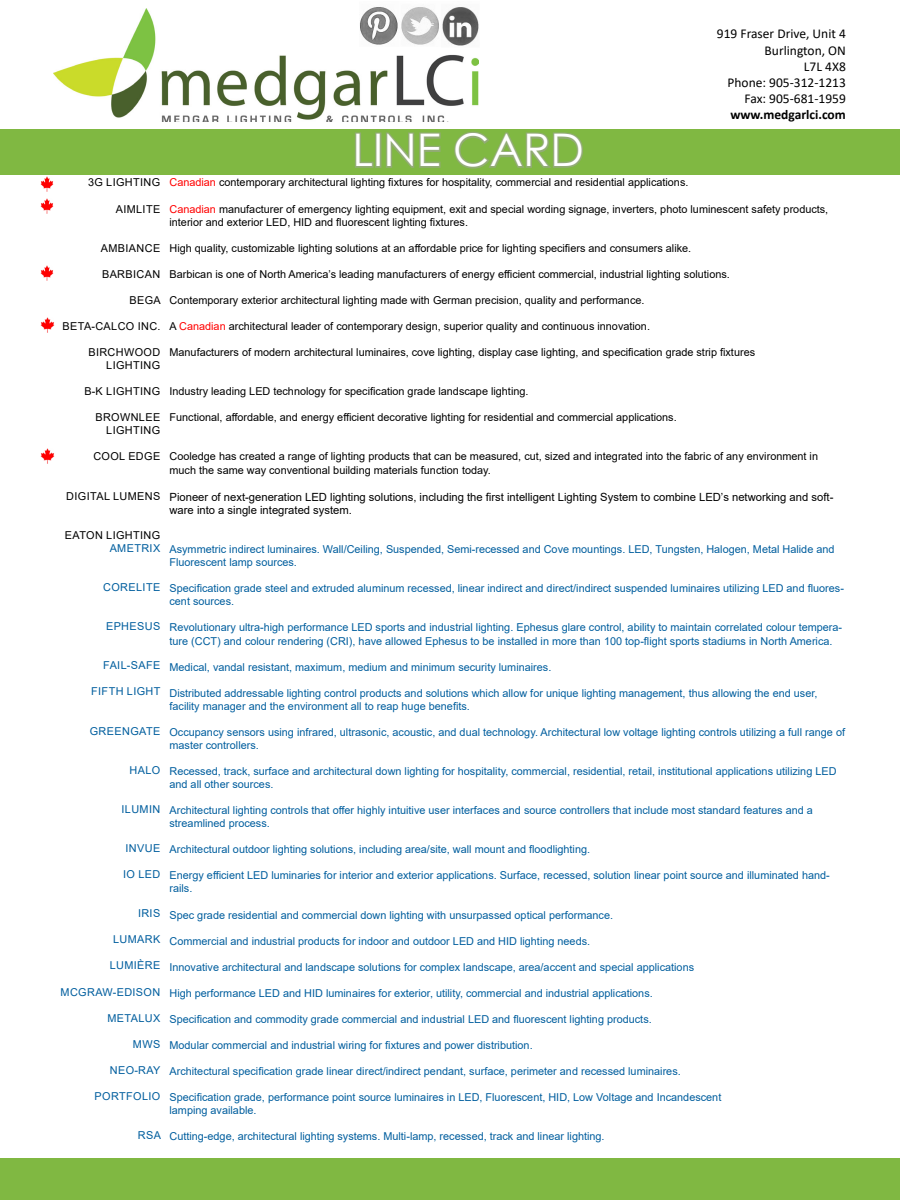
<style>
.page{position:relative;width:900px;height:1200px;background:#fff}
.page>*{position:absolute;margin:0;border:0;box-sizing:border-box;transform-origin:0 0}
.t1{font:45px "Century Gothic";color:#fff}
.t2{font:13.5px/16.2px "Calibri";color:#000;text-align:right}
.t3{font:700 13.5px "Calibri";color:#000}
.t4{font:11.25px/13.5px "Arial";color:#000}
.t5{font:10.8px/13px "Arial";color:#005e9e}
.t6{font:10.8px/13px "Arial";color:#000}
.t7{font:10.8px/13px "Arial";color:#000101}
.t8{font:10.8px/13px "Arial";letter-spacing:.035em;color:#000;text-align:right}
.t9{font:10.8px "Arial";letter-spacing:.035em;color:#005e9e}
.s1{color:#f00}
</style>
<div class="page">
<div style="left:0;top:1159px;width:900px;height:41px;background:#80b842"></div>
<img style="left:40px;top:318px;width:14px;height:15px">
<div style="left:0;top:129px;width:900px;height:46px;background:#80b842"></div>
<img style="left:54px;top:8px;width:424px;height:114px">
<img style="left:360px;top:7px;width:119px;height:40px">
<svg style="left:355px;top:132px;width:19px;height:36px"></svg>
<div style="left:375px;top:132px;width:6px;height:36px;border:3px solid #92ab75"></div>
<svg style="left:386px;top:132px;width:55px;height:36px"></svg>
<svg style="left:454px;top:131px;width:129px;height:38px"></svg>
<img style="left:40px;top:177px;width:14px;height:15px">
<img style="left:40px;top:199px;width:14px;height:15px">
<img style="left:40px;top:266px;width:14px;height:15px">
<img style="left:40px;top:448px;width:14px;height:15px">
<p class="t8" style="left:88px;top:176px;width:74px">3G LIGHTING</p>
<p class="t8" style="left:116px;top:202px;width:46px">AIMLITE</p>
<p class="t8" style="left:101px;top:241px;width:61px">AMBIANCE</p>
<p class="t8" style="left:102px;top:267px;width:60px">BARBICAN</p>
<p class="t6" style="left:130px;top:293px;width:33px">BEGA</p>
<p class="t8" style="left:63px;top:320px;width:99px">BETA-CALCO INC.</p>
<p class="t8" style="left:88px;top:346px;width:73px">BIRCHWOOD<br>LIGHTING</p>
<p class="t8" style="left:84px;top:385px;width:77px">B-K LIGHTING</p>
<p class="t8" style="left:95px;top:411px;width:66px">BROWNLEE<br>LIGHTING</p>
<p class="t8" style="left:93px;top:450px;width:68px">COOL EDGE</p>
<p class="t8" style="left:66px;top:489px;width:96px">DIGITAL LUMENS</p>
<p class="t8" style="left:65px;top:528px;width:97px">EATON LIGHTING</p>
<p class="t9" style="left:110px;top:541px;width:52px">AMETRIX</p>
<p class="t9" style="left:103px;top:580px;width:59px">CORELITE</p>
<p class="t9" style="left:106px;top:619px;width:56px">EPHESUS</p>
<p class="t9" style="left:103px;top:658px;width:59px">FAIL-SAFE</p>
<p class="t9" style="left:91px;top:684px;width:71px">FIFTH LIGHT</p>
<p class="t9" style="left:90px;top:723px;width:72px">GREENGATE</p>
<p class="t5" style="left:130px;top:763px;width:32px">HALO</p>
<p class="t5" style="left:122px;top:802px;width:40px">ILUMIN</p>
<p class="t5" style="left:126px;top:842px;width:36px">INVUE</p>
<p class="t5" style="left:123px;top:868px;width:39px">IO LED</p>
<p class="t5" style="left:138px;top:907px;width:24px">IRIS</p>
<p class="t5" style="left:113px;top:933px;width:49px">LUMARK</p>
<p class="t9" style="left:110px;top:958px;width:52px">LUMIÈRE</p>
<p class="t9" style="left:61px;top:984px;width:101px">MCGRAW-EDISON</p>
<p class="t9" style="left:107px;top:1010px;width:54px">METALUX</p>
<p class="t5" style="left:133px;top:1037px;width:29px">MWS</p>
<p class="t5" style="left:110px;top:1063px;width:52px">NEO-RAY</p>
<p class="t9" style="left:95px;top:1089px;width:67px">PORTFOLIO</p>
<p class="t5" style="left:138px;top:1129px;width:25px">RSA</p>
<h1 class="t1" style="left:352px;top:119px;width:233px">LINE CARD</h1>
<p class="t2" style="left:717px;top:26px;width:130px">919 Fraser Drive, Unit 4<br>Burlington, ON<br>L7L 4X8<br>Phone: 905-312-1213<br>Fax: 905-681-1959</p>
<p class="t3" style="left:730px;top:105px;width:117px">www.medgarlci.com</p>
<p class="t6" style="left:170px;top:176px;width:521px"><span class="s1">Canadian</span> contemporary architectural lighting fixtures for hospitality, commercial and residential applications.</p>
<p class="t6" style="left:170px;top:202px;width:660px"><span class="s1">Canadian</span> manufacturer of emergency lighting equipment, exit and special wording signage, inverters, photo luminescent safety products, interior and exterior LED, HID and fluorescent lighting fixtures.</p>
<p class="t6" style="left:170px;top:241px;width:523px">High quality, customizable lighting solutions at an affordable price for lighting specifiers and consumers alike.</p>
<p class="t6" style="left:170px;top:267px;width:562px">Barbican is one of North America’s leading manufacturers of energy efficient commercial, industrial lighting solutions.</p>
<p class="t6" style="left:170px;top:293px;width:477px">Contemporary exterior architectural lighting made with German precision, quality and performance.</p>
<p class="t6" style="left:170px;top:320px;width:482px">A <span class="s1">Canadian</span> architectural leader of contemporary design, superior quality and continuous innovation.</p>
<p class="t7" style="left:170px;top:346px;width:587px">Manufacturers of modern architectural luminaires, cove lighting, display case lighting, and specification grade strip fixtures</p>
<p class="t7" style="left:170px;top:385px;width:361px">Industry leading LED technology for specification grade landscape lighting.</p>
<p class="t7" style="left:170px;top:411px;width:509px">Functional, affordable, and energy efficient decorative lighting for residential and commercial applications.</p>
<p class="t7" style="left:170px;top:450px;width:650px">Cooledge has created a range of lighting products that can be measured, cut, sized and integrated into the fabric of any environment in much the same way conventional building materials function today.</p>
<p class="t4" style="left:170px;top:490px;width:665px">Pioneer of next-generation LED lighting solutions, including the first intelligent Lighting System to combine LED’s networking and soft&shy;ware into a single integrated system.</p>
<p class="t5" style="left:170px;top:543px;width:667px">Asymmetric indirect luminaires. Wall/Ceiling, Suspended, Semi-recessed and Cove mountings. LED, Tungsten, Halogen, Metal Halide and<br>Fluorescent lamp sources.</p>
<p class="t5" style="left:170px;top:582px;width:676px">Specification grade steel and extruded aluminum recessed, linear indirect and direct/indirect suspended luminaires utilizing LED and fluores&shy;cent sources.</p>
<p class="t5" style="left:170px;top:621px;width:674px">Revolutionary ultra-high performance LED sports and industrial lighting. Ephesus glare control, ability to maintain correlated colour tempera&shy;ture (CCT) and colour rendering (CRI), have allowed Ephesus to be installed in more than 100 top-flight sports stadiums in North America.</p>
<p class="t5" style="left:170px;top:660px;width:383px">Medical, vandal resistant, maximum, medium and minimum security luminaires.</p>
<p class="t5" style="left:170px;top:686px;width:650px">Distributed addressable lighting control products and solutions which allow for unique lighting management, thus allowing the end user, facility manager and the environment all to reap huge benefits.</p>
<p class="t5" style="left:170px;top:725px;width:677px">Occupancy sensors using infrared, ultrasonic, acoustic, and dual technology. Architectural low voltage lighting controls utilizing a full range of master controllers.</p>
<p class="t5" style="left:170px;top:765px;width:669px">Recessed, track, surface and architectural down lighting for hospitality, commercial, residential, retail, institutional applications utilizing LED and all other sources.</p>
<p class="t5" style="left:170px;top:804px;width:645px">Architectural lighting controls that offer highly intuitive user interfaces and source controllers that include most standard features and a streamlined process.</p>
<p class="t5" style="left:170px;top:843px;width:422px">Architectural outdoor lighting solutions, including area/site, wall mount and floodlighting.</p>
<p class="t5" style="left:170px;top:869px;width:662px">Energy efficient LED luminaries for interior and exterior applications. Surface, recessed, solution linear point source and illuminated hand&shy;rails.</p>
<p class="t5" style="left:170px;top:908px;width:445px">Spec grade residential and commercial down lighting with unsurpassed optical performance.</p>
<p class="t5" style="left:170px;top:934px;width:422px">Commercial and industrial products for indoor and outdoor LED and HID lighting needs.</p>
<p class="t5" style="left:170px;top:960px;width:526px">Innovative architectural and landscape solutions for complex landscape, area/accent and special applications</p>
<p class="t5" style="left:170px;top:986px;width:485px">High performance LED and HID luminaires for exterior, utility, commercial and industrial applications.</p>
<p class="t5" style="left:170px;top:1013px;width:484px">Specification and commodity grade commercial and industrial LED and fluorescent lighting products.</p>
<p class="t5" style="left:170px;top:1039px;width:365px">Modular commercial and industrial wiring for fixtures and power distribution.</p>
<p class="t5" style="left:170px;top:1065px;width:513px">Architectural specification grade linear direct/indirect pendant, surface, perimeter and recessed luminaires.</p>
<p class="t5" style="left:170px;top:1091px;width:553px">Specification grade, performance point source luminaires in LED, Fluorescent, HID, Low Voltage and Incandescent lamping available.</p>
<p class="t5" style="left:170px;top:1130px;width:437px">Cutting-edge, architectural lighting systems. Multi-lamp, recessed, track and linear lighting.</p>
</div>
